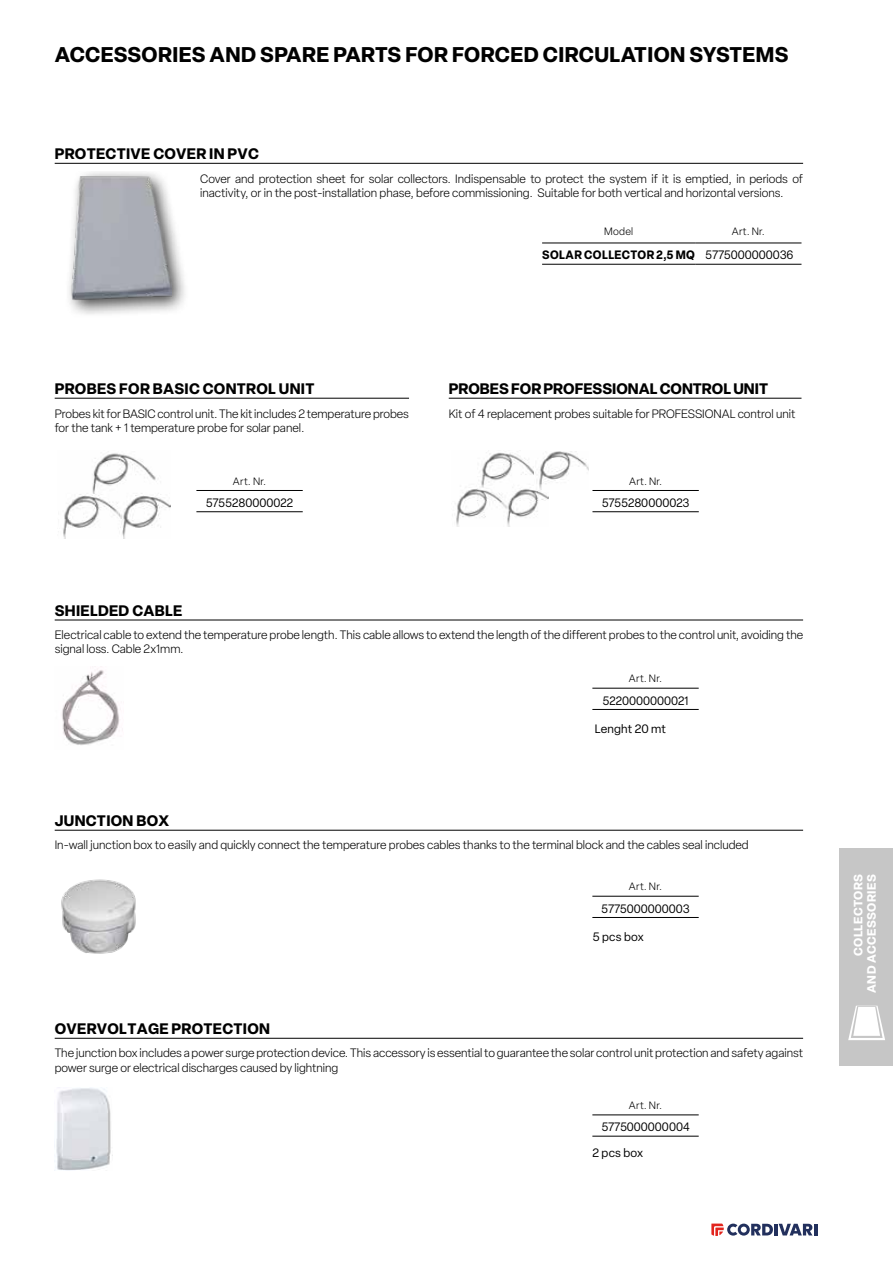
<style>
.page{position:relative;width:893px;height:1263px;background:#fff}
.page>*{position:absolute;margin:0;border:0;box-sizing:border-box;transform-origin:0 0}
.t1{font:700 21px "Elza";letter-spacing:.02em;color:#000}
.t2{font:700 15px "Elza";letter-spacing:.02em;color:#000}
.t3{font:700 15px "Elza";color:#000}
.t4{font:300 12px/14.4px "Elza";color:#000}
.t5{font:12px "Elza";color:#000;scale:.95 1}
.t6{font:700 12px "Elza";letter-spacing:.035em;color:#000;scale:.95 1}
.t7{font:700 12px/13.5px "Elza";letter-spacing:.035em;color:#fff;text-align:right}
.t8{font:12px "Elza";color:#000}
.t9{font:300 10.5px "Elza";letter-spacing:.03em;color:#000}
.s1{font-weight:400}
</style>
<div class="page">
<div style="left:839px;top:848px;width:54px;height:218px;background:#c6c6c6"></div>
<svg style="left:848px;top:1006px;width:37px;height:34px"></svg>
<hr style="left:774px;top:1224px;width:4px;height:11px;background:#22305d">
<svg style="left:779px;top:1224px;width:38px;height:11px"></svg>
<svg style="left:711px;top:1223px;width:62px;height:13px"></svg>
<img style="left:63px;top:451px;width:108px;height:88px">
<hr style="left:55px;top:398px;width:354px;height:1px;background:#000">
<img style="left:455px;top:452px;width:93px;height:74px">
<img style="left:535px;top:451px;width:54px;height:38px">
<hr style="left:449px;top:398px;width:352px;height:1px;background:#000">
<hr style="left:55px;top:830px;width:748px;height:1px;background:#000">
<img style="left:61px;top:879px;width:75px;height:75px">
<img style="left:56px;top:1088px;width:57px;height:83px">
<hr style="left:55px;top:1038px;width:748px;height:1px;background:#000">
<hr style="left:55px;top:620px;width:748px;height:1px;background:#000">
<img style="left:62px;top:670px;width:58px;height:75px">
<hr style="left:55px;top:163px;width:748px;height:1px;background:#000">
<div style="left:64px;top:171px;width:125px;height:146px;background:#000;opacity:.75"></div>
<img style="left:68px;top:171px;width:103px;height:134px">
<hr style="left:196px;top:511px;width:107px;height:1px;background:#000">
<hr style="left:196px;top:490px;width:107px;height:1px;background:#000">
<hr style="left:592px;top:511px;width:107px;height:1px;background:#000">
<hr style="left:592px;top:490px;width:107px;height:1px;background:#000">
<hr style="left:592px;top:917px;width:107px;height:1px;background:#000">
<hr style="left:592px;top:896px;width:107px;height:1px;background:#000">
<hr style="left:592px;top:1136px;width:107px;height:1px;background:#000">
<hr style="left:592px;top:1115px;width:107px;height:1px;background:#000">
<hr style="left:592px;top:709px;width:107px;height:1px;background:#000">
<hr style="left:592px;top:688px;width:107px;height:1px;background:#000">
<hr style="left:542px;top:243px;width:153px;height:1px;background:#000">
<hr style="left:542px;top:264px;width:153px;height:1px;background:#000">
<hr style="left:695px;top:243px;width:106px;height:1px;background:#000">
<hr style="left:695px;top:264px;width:106px;height:1px;background:#000">
<h1 class="t1" style="left:55px;top:40px;width:735px">ACCESSORIES AND SPARE PARTS FOR FORCED CIRCULATION SYSTEMS</h1>
<p class="t2" style="left:55px;top:143px;width:206px">PROTECTIVE COVER IN PVC</p>
<p class="t4" style="left:200px;top:171px;width:604px">Cover and protection sheet for solar collectors. Indispensable to protect the system if it is emptied, in periods of inactivity, or in the post-installation phase, before commissioning. Suitable for both vertical and horizontal versions.</p>
<p class="t9" style="left:604px;top:225px;width:31px">Model</p>
<p class="t9" style="left:732px;top:225px;width:35px">Art. Nr.</p>
<p class="t6" style="left:542px;top:246px;width:266px">SOLAR COLLECTOR 2,5 MQ <span class="s1">5775000000036</span></p>
<p class="t2" style="left:55px;top:378px;width:261px">PROBES FOR BASIC CONTROL UNIT</p>
<p class="t3" style="left:449px;top:378px;width:321px">PROBES FOR PROFESSIONAL CONTROL UNIT</p>
<p class="t4" style="left:55px;top:406px;width:356px">Probes kit for BASIC control unit. The kit includes 2 temperature probes for the tank + 1 temperature probe for solar panel.</p>
<p class="t4" style="left:449px;top:406px;width:348px">Kit of 4 replacement probes suitable for PROFESSIONAL control unit</p>
<p class="t9" style="left:233px;top:474px;width:35px">Art. Nr.</p>
<p class="t5" style="left:206px;top:495px;width:93px">5755280000022</p>
<p class="t9" style="left:629px;top:474px;width:35px">Art. Nr.</p>
<p class="t5" style="left:602px;top:495px;width:94px">5755280000023</p>
<p class="t2" style="left:55px;top:599px;width:129px">SHIELDED CABLE</p>
<p class="t4" style="left:55px;top:627px;width:750px">Electrical cable to extend the temperature probe length. This cable allows to extend the length of the different probes to the control unit, avoiding the signal loss. Cable 2x1mm.</p>
<p class="t9" style="left:629px;top:672px;width:35px">Art. Nr.</p>
<p class="t5" style="left:602px;top:692px;width:92px">5220000000021</p>
<p class="t8" style="left:595px;top:721px;width:73px">Lenght 20 mt</p>
<p class="t2" style="left:55px;top:810px;width:116px">JUNCTION BOX</p>
<p class="t4" style="left:55px;top:838px;width:695px">In-wall junction box to easily and quickly connect the temperature probes cables thanks to the terminal block and the cables seal included</p>
<p class="t9" style="left:629px;top:880px;width:35px">Art. Nr.</p>
<p class="t5" style="left:601px;top:900px;width:95px">5775000000003</p>
<p class="t8" style="left:592px;top:929px;width:53px">5 pcs box</p>
<p class="t2" style="left:55px;top:1018px;width:217px">OVERVOLTAGE PROTECTION</p>
<p class="t4" style="left:55px;top:1046px;width:750px">The junction box includes a power surge protection device. This accessory is essential to guarantee the solar control unit protection and safety against power surge or electrical discharges caused by lightning</p>
<p class="t9" style="left:629px;top:1099px;width:35px">Art. Nr.</p>
<p class="t5" style="left:601px;top:1119px;width:95px">5775000000004</p>
<p class="t8" style="left:593px;top:1145px;width:52px">2 pcs box</p>
<p class="t7" style="left:851px;top:993px;width:120px;rotate:-90deg">COLLECTORS<br>AND ACCESSORIES</p>
</div>
